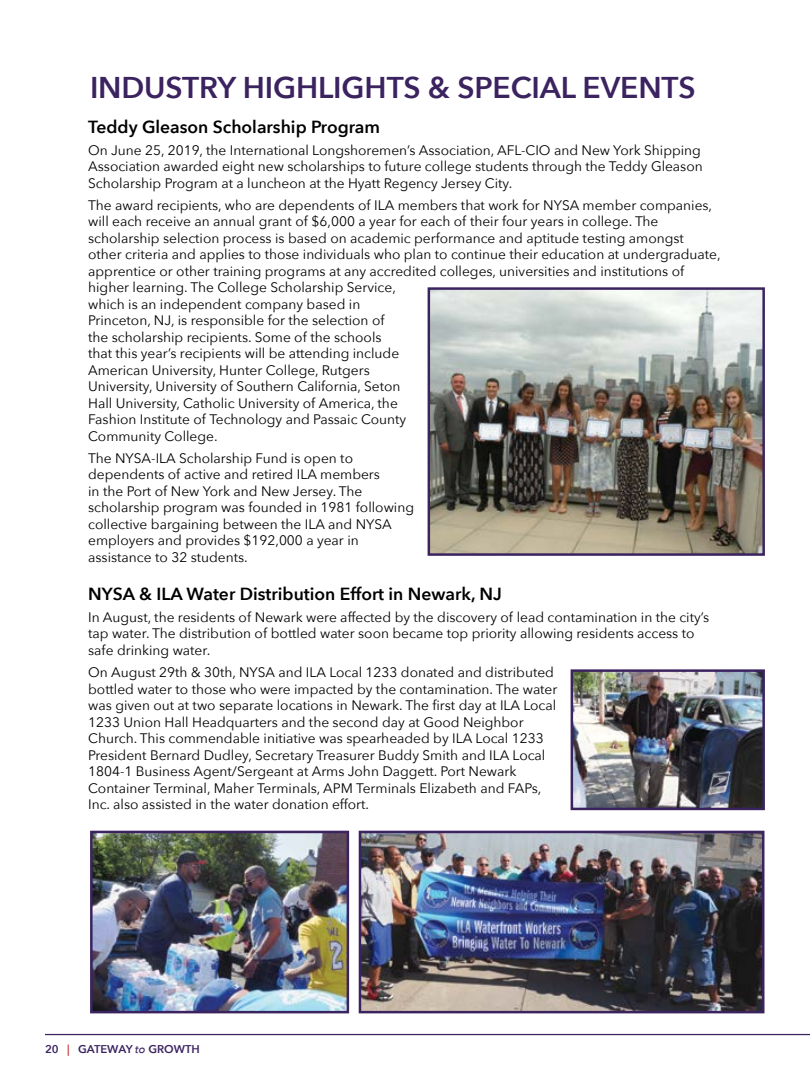
<style>
.page{position:relative;width:810px;height:1080px;background:#fff}
.page>*{position:absolute;margin:0;border:0;box-sizing:border-box;transform-origin:0 0}
.t1{font:600 30px "Avenir Next";letter-spacing:-.005em;color:#3b2360}
.t2{font:600 17.5px "Avenir Next";color:#000}
.t3{font:13.75px/16.5px "Avenir Next";color:#000}
.t4{font:600 11.25px "Avenir Next";color:#3b2360}
.s1{font-weight:500;color:#bc2026}
.s2{font-weight:500;font-style:italic}
</style>
<div class="page">
<hr style="left:45px;top:1034px;width:765px;height:1px;background:#3b2360">
<img style="left:431px;top:290px;width:331px;height:263px">
<div style="left:428px;top:287px;width:337px;height:269px;border:2px solid #3b2360"></div>
<img style="left:574px;top:672px;width:188px;height:135px">
<div style="left:571px;top:669px;width:194px;height:141px;border:2px solid #3b2360"></div>
<img style="left:362px;top:834px;width:399px;height:176px">
<div style="left:359px;top:831px;width:405px;height:182px;border:2px solid #3b2360"></div>
<img style="left:93px;top:834px;width:253px;height:176px">
<div style="left:90px;top:831px;width:259px;height:182px;border:2px solid #3b2360"></div>
<h1 class="t1" style="left:90px;top:61px;width:607px">INDUSTRY HIGHLIGHTS &amp; SPECIAL EVENTS</h1>
<p class="t2" style="left:88px;top:111px;width:293px">Teddy Gleason Scholarship Program</p>
<p class="t3" style="left:88px;top:141px;width:616px">On June 25, 2019, the International Longshoremen’s Association, AFL-CIO and New York Shipping<br>Association awarded eight new scholarships to future college students through the Teddy Gleason<br>Scholarship Program at a luncheon at the Hyatt Regency Jersey City.</p>
<p class="t3" style="left:88px;top:196px;width:634px">The award recipients, who are dependents of ILA members that work for NYSA member companies, will each receive an annual grant of $6,000 a year for each of their four years in college. The scholarship selection process is based on academic performance and aptitude testing amongst other criteria and applies to those individuals who plan to continue their education at undergraduate, apprentice or other training programs at any accredited colleges, universities and institutions of higher learning. The College Scholarship Service,<br>which is an independent company based in<br>Princeton, NJ, is responsible for the selection of<br>the scholarship recipients. Some of the schools<br>that this year’s recipients will be attending include<br>American University, Hunter College, Rutgers<br>University, University of Southern California, Seton<br>Hall University, Catholic University of America, the<br>Fashion Institute of Technology and Passaic County<br>Community College.</p>
<p class="t3" style="left:88px;top:449px;width:327px">The NYSA-ILA Scholarship Fund is open to dependents of active and retired ILA members<br>in the Port of New York and New Jersey. The scholarship program was founded in 1981 following collective bargaining between the ILA and NYSA employers and provides $192,000 a year in assistance to 32 students.</p>
<p class="t2" style="left:88px;top:579px;width:415px">NYSA &amp; ILA Water Distribution Effort in Newark, NJ</p>
<p class="t3" style="left:88px;top:608px;width:623px">In August, the residents of Newark were affected by the discovery of lead contamination in the city’s tap water. The distribution of bottled water soon became top priority allowing residents access to safe drinking water.</p>
<p class="t3" style="left:88px;top:663px;width:471px">On August 29th &amp; 30th, NYSA and ILA Local 1233 donated and distributed bottled water to those who were impacted by the contamination. The water was given out at two separate locations in Newark. The first day at ILA Local 1233 Union Hall Headquarters and the second day at Good Neighbor Church. This commendable initiative was spearheaded by ILA Local 1233<br>President Bernard Dudley, Secretary Treasurer Buddy Smith and ILA Local 1804-1 Business Agent/Sergeant at Arms John Daggett. Port Newark Container Terminal, Maher Terminals, APM Terminals Elizabeth and FAPs, Inc. also assisted in the water donation effort.</p>
<p class="t4" style="left:45px;top:1039px;width:156px">20 <span class="s1">|</span> GATEWAY <span class="s2">to</span> GROWTH</p>
</div>
